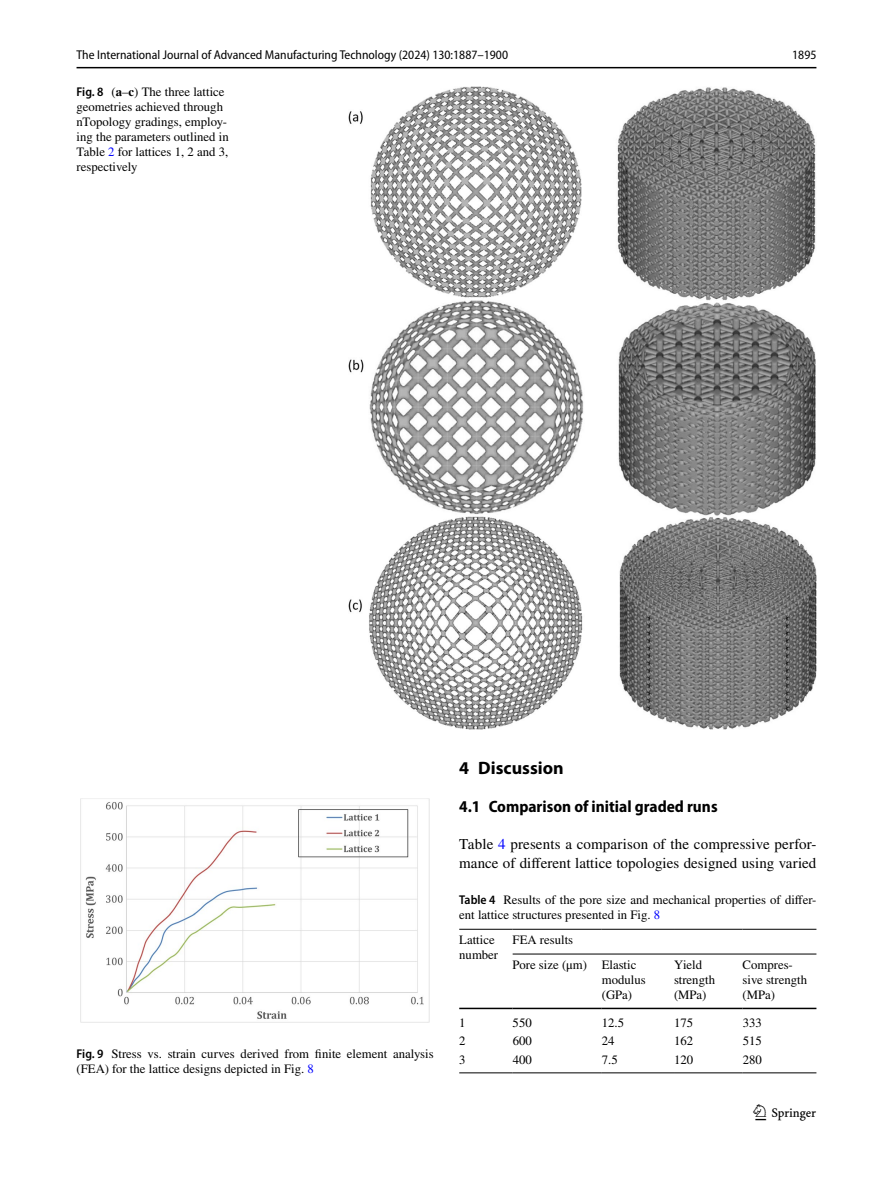
<style>
.page{position:relative;width:893px;height:1187px;background:#fff}
.page>*{position:absolute;margin:0;border:0;box-sizing:border-box;transform-origin:0 0}
.t1{font:22.5px "Springnew Regular 3";color:#000}
.t2{font:700 18px "Myriad Pro";color:#000}
.t3{font:700 semi-condensed 16.5px "Myriad Pro";color:#000}
.t4{font:15px/18.8px "STIX";letter-spacing:.005em;color:#000}
.t5{font:12.75px/15px "STIX";color:#000}
.t6{font:semi-condensed 12.75px "Myriad Pro";color:#000}
.s1{font-family:"Myriad Pro";font-weight:600;font-stretch:semi-condensed}
.s2{font-weight:700}
.s3{color:#00f}
</style>
<div class="page">
<hr style="left:77px;top:67px;width:739px;height:1px;background:#000">
<img style="left:349px;top:87px;width:467px;height:642px">
<div style="left:77px;top:798px;width:357px;height:224px;background:linear-gradient(to bottom,#f9f9f9,#f9f9f9)"></div>
<img style="left:81px;top:798px;width:348px;height:224px">
<hr style="left:459px;top:928px;width:54px;height:1px;background:#000">
<hr style="left:459px;top:1007px;width:54px;height:2px;background:#000">
<hr style="left:513px;top:928px;width:89px;height:1px;background:#000">
<hr style="left:602px;top:928px;width:72px;height:1px;background:#000">
<hr style="left:674px;top:928px;width:69px;height:1px;background:#000">
<hr style="left:743px;top:928px;width:73px;height:1px;background:#000">
<hr style="left:513px;top:1007px;width:89px;height:2px;background:#000">
<hr style="left:602px;top:1007px;width:72px;height:2px;background:#000">
<hr style="left:674px;top:1007px;width:69px;height:2px;background:#000">
<hr style="left:743px;top:1007px;width:73px;height:2px;background:#000">
<hr style="left:459px;top:1072px;width:54px;height:1px;background:#000">
<hr style="left:513px;top:1072px;width:89px;height:1px;background:#000">
<hr style="left:602px;top:1072px;width:72px;height:1px;background:#000">
<hr style="left:674px;top:1072px;width:69px;height:1px;background:#000">
<hr style="left:743px;top:1072px;width:73px;height:1px;background:#000">
<hr style="left:513px;top:953px;width:303px;height:1px;background:#000">
<p class="t6" style="left:77px;top:48px;width:433px">The International Journal of Advanced Manufacturing Technology (2024) 130:1887–1900</p>
<p class="t6" style="left:792px;top:48px;width:26px">1895</p>
<p class="t5" style="left:77px;top:85px;width:154px"><span class="s1">Fig. 8</span> (<span class="s2">a</span>–<span class="s2">c</span>) The three lattice geometries achieved through nTopology gradings, employ&shy;ing the parameters outlined in<br>Table <span class="s3">2</span> for lattices 1, 2 and 3, respectively</p>
<p class="t5" style="left:77px;top:1046px;width:359px"><span class="s1">Fig. 9</span> Stress vs. strain curves derived from finite element analysis (FEA) for the lattice designs depicted in Fig. <span class="s3">8</span></p>
<h2 class="t2" style="left:459px;top:756px;width:106px">4 Discussion</h2>
<p class="t3" style="left:459px;top:796px;width:260px">4.1 Comparison of initial graded runs</p>
<p class="t4" style="left:459px;top:835px;width:359px">Table <span class="s3">4</span> presents a comparison of the compressive perfor&shy;mance of different lattice topologies designed using varied</p>
<p class="t5" style="left:459px;top:892px;width:359px"><span class="s1">Table 4</span> Results of the pore size and mechanical properties of differ&shy;ent lattice structures presented in Fig. <span class="s3">8</span></p>
<p class="t5" style="left:459px;top:933px;width:40px">Lattice number</p>
<p class="t5" style="left:513px;top:928px;width:125px;line-height:24.5px">FEA results<br>Pore size (μm) Elastic</p>
<p class="t5" style="left:602px;top:972px;width:45px">modulus (GPa)</p>
<p class="t5" style="left:674px;top:957px;width:43px">Yield strength (MPa)</p>
<p class="t5" style="left:743px;top:957px;width:66px">Compres&shy;sive strength (MPa)</p>
<p class="t5" style="left:459px;top:1015px;width:8px">1</p>
<p class="t5" style="left:513px;top:1015px;width:21px">550</p>
<p class="t5" style="left:602px;top:1015px;width:24px">12.5</p>
<p class="t5" style="left:674px;top:1015px;width:21px">175</p>
<p class="t5" style="left:743px;top:1015px;width:21px">333</p>
<p class="t5" style="left:459px;top:1034px;width:8px">2</p>
<p class="t5" style="left:513px;top:1034px;width:21px">600</p>
<p class="t5" style="left:602px;top:1034px;width:14px">24</p>
<p class="t5" style="left:674px;top:1034px;width:21px">162</p>
<p class="t5" style="left:743px;top:1034px;width:21px">515</p>
<p class="t5" style="left:459px;top:1053px;width:8px">3</p>
<p class="t5" style="left:513px;top:1053px;width:21px">400</p>
<p class="t5" style="left:602px;top:1053px;width:17px">7.5</p>
<p class="t5" style="left:674px;top:1053px;width:21px">120</p>
<p class="t5" style="left:743px;top:1053px;width:21px">280</p>
<h1 class="t1" style="left:755px;top:1104px;width:62px">1 3</h1>
</div>
